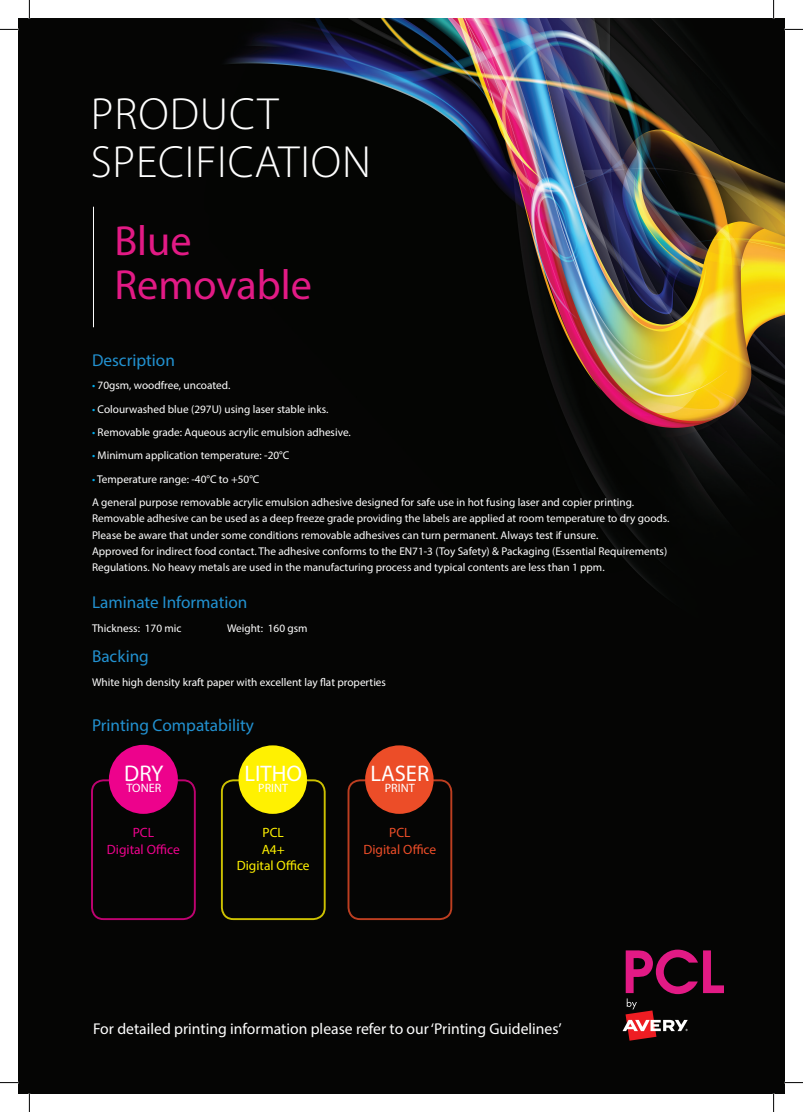
<style>
.page{position:relative;width:803px;height:1112px;background:#fff}
.page>*{position:absolute;margin:0;border:0;box-sizing:border-box;transform-origin:0 0}
.t1{font:300 45.25px/48.1px "Myriad Pro";letter-spacing:.02em;color:#fff}
.t2{font:42.25px/43.8px "Myriad Pro";color:#e21a85}
.t3{font:22.75px "Myriad Pro";color:#fff}
.t4{font:22.5px "Myriad Pro";color:#fff}
.t5{font:17.25px "Myriad Pro";color:#2291d0}
.t6{font:15.62px "Myriad Pro";color:#fff}
.t7{font:13.5px/16.4px "Myriad Pro";color:#fff101;text-align:center}
.t8{font:13.5px/16.4px "Myriad Pro";color:#ed028c;text-align:center}
.t9{font:13.5px/16.4px "Myriad Pro";color:#ec4d28;text-align:center}
.t10{font:12.25px "Myriad Pro";color:#fff}
.t11{font:12.12px "Myriad Pro";color:#fff}
.t12{font:11.25px/16.2px "Myriad Pro";color:#fff}
.s1{color:#00aeef}
</style>
<div class="page">
<img style="left:19px;top:19px;width:765px;height:1073px">
<hr style="left:93px;top:207px;width:1px;height:120px;background:#fff">
<div style="left:91px;top:779px;width:105px;height:140px;border:2px solid #ed028c;border-radius:12px"></div>
<div style="left:221px;top:779px;width:105px;height:140px;border:2px solid #fff101;border-radius:12px"></div>
<div style="left:109px;top:744px;width:69px;height:69px;background:#ed028c;border-radius:50%"></div>
<div style="left:238px;top:745px;width:69px;height:68px;background:#fff101;border-radius:50%"></div>
<div style="left:347px;top:779px;width:105px;height:140px;border:2px solid #ec4d28;border-radius:12px"></div>
<div style="left:365px;top:745px;width:69px;height:68px;background:#ec4d28;border-radius:50%"></div>
<svg style="left:622px;top:949px;width:102px;height:91px;background:#49152a"></svg>
<svg style="left:0;top:29px;width:19px;height:1px"></svg>
<svg style="left:784px;top:29px;width:19px;height:1px"></svg>
<svg style="left:0;top:1081px;width:19px;height:2px"></svg>
<svg style="left:784px;top:1081px;width:19px;height:2px"></svg>
<svg style="left:29px;top:0;width:1px;height:19px"></svg>
<svg style="left:29px;top:1092px;width:1px;height:19px"></svg>
<svg style="left:773px;top:0;width:1px;height:19px"></svg>
<svg style="left:773px;top:1092px;width:1px;height:19px"></svg>
<h1 class="t1" style="left:91px;top:89px;width:282px">PRODUCT<br>SPECIFICATION</h1>
<h2 class="t2" style="left:114px;top:218px;width:199px">Blue<br>Removable</h2>
<h3 class="t5" style="left:92px;top:349px;width:84px">Description</h3>
<p class="t12" style="left:92px;top:377px;width:140px"><span class="s1">•</span> 70gsm, woodfree, uncoated.</p>
<p class="t12" style="left:92px;top:400px;width:238px"><span class="s1">•</span> Colourwashed blue (297U) using laser stable inks.</p>
<p class="t12" style="left:92px;top:424px;width:260px"><span class="s1">•</span> Removable grade: Aqueous acrylic emulsion adhesive.</p>
<p class="t12" style="left:92px;top:447px;width:199px"><span class="s1">•</span> Minimum application temperature: -20°C</p>
<p class="t12" style="left:92px;top:467px;width:544px;line-height:23.4px"><span class="s1">•</span> Temperature range: -40°C to +50°C<br>A general purpose removable acrylic emulsion adhesive designed for safe use in hot fusing laser and copier printing.</p>
<p class="t12" style="left:92px;top:510px;width:579px">Removable adhesive can be used as a deep freeze grade providing the labels are applied at room temperature to dry goods.<br>Please be aware that under some conditions removable adhesives can turn permanent. Always test if unsure.<br>Approved for indirect food contact. The adhesive conforms to the EN71-3 (Toy Safety) &amp; Packaging (Essential Requirements)<br>Regulations. No heavy metals are used in the manufacturing process and typical contents are less than 1 ppm.</p>
<h3 class="t5" style="left:92px;top:591px;width:157px">Laminate Information</h3>
<p class="t12" style="left:92px;top:619px;width:91px">Thickness: 170 mic</p>
<p class="t12" style="left:227px;top:619px;width:82px">Weight: 160 gsm</p>
<h3 class="t5" style="left:92px;top:645px;width:58px">Backing</h3>
<p class="t12" style="left:92px;top:673px;width:295px">White high density kraft paper with excellent lay flat properties</p>
<h3 class="t5" style="left:92px;top:714px;width:164px">Printing Compatability</h3>
<h3 class="t3" style="left:124px;top:759px;width:41px">DRY</h3>
<p class="t10" style="left:126px;top:780px;width:36px">TONER</p>
<h3 class="t4" style="left:244px;top:759px;width:59px">LITHO</h3>
<p class="t11" style="left:258px;top:780px;width:31px">PRINT</p>
<h3 class="t4" style="left:370px;top:759px;width:60px">LASER</h3>
<p class="t11" style="left:385px;top:780px;width:31px">PRINT</p>
<p class="t8" style="left:107px;top:824px;width:74px">PCL<br>Digital Office</p>
<p class="t7" style="left:237px;top:824px;width:74px">PCL<br>A4+<br>Digital Office</p>
<p class="t9" style="left:363px;top:824px;width:74px">PCL<br>Digital Office</p>
<h3 class="t6" style="left:93px;top:1018px;width:470px">For detailed printing information please refer to our ‘Printing Guidelines’</h3>
</div>
